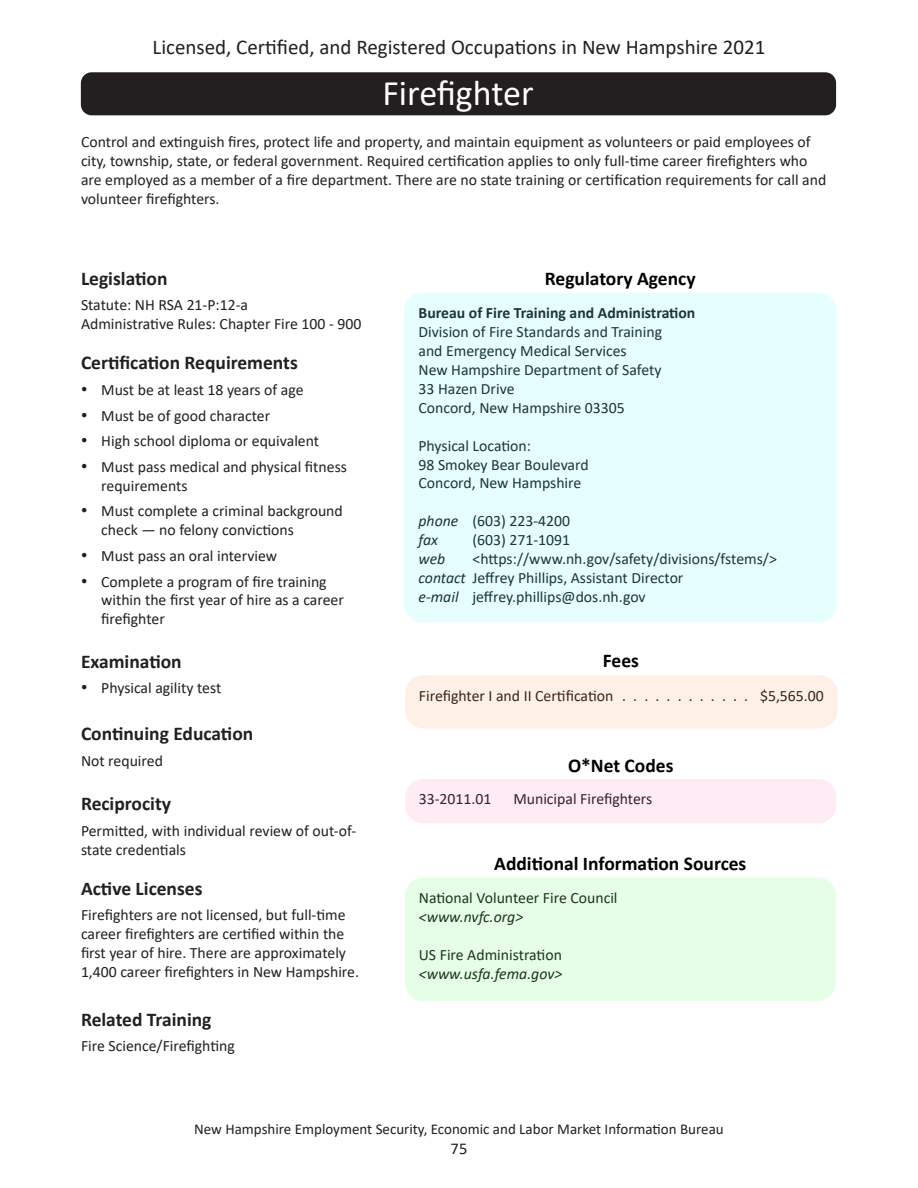
<style>
.page{position:relative;width:918px;height:1188px;background:#fff}
.page>*{position:absolute;margin:0;border:0;box-sizing:border-box;transform-origin:0 0}
.t1{font:36px "Calibri";letter-spacing:-.005em;color:#fff}
.t2{font:21px "Calibri";color:#231f20}
.t3{font:700 19.5px "Calibri";color:#231f20}
.t4{font:700 19.5px "Calibri";color:#000}
.t5{font:16.5px "Calibri";color:#231f20}
.t6{font:15.75px/18.9px "Calibri";color:#231f20}
.t7{font:italic 15.75px "Calibri";color:#231f20}
.t8{font:700 15.75px "Calibri";color:#231f20}
.t9{font:15px "Calibri";color:#231f20}
.s1{font-family:"Times New Roman";font-size:18px}
.s2{font-style:italic}
</style>
<div class="page">
<div style="left:404px;top:293px;width:433px;height:329px;background:#e6fefe;border-radius:18px"></div>
<div style="left:405px;top:877px;width:431px;height:124px;background:#e6fee6;border-radius:18px"></div>
<div style="left:405px;top:675px;width:433px;height:53px;background:#fef0e7;border-radius:18px"></div>
<div style="left:405px;top:779px;width:431px;height:44px;background:#feebf4;border-radius:18px"></div>
<div style="left:81px;top:72px;width:755px;height:43px;background:#231f20;border-radius:11px"></div>
<h2 class="t2" style="left:153px;top:32px;width:614px">Licensed, Certified, and Registered Occupations in New Hampshire 2021</h2>
<p class="t1" style="left:382px;top:68px;width:153px">Firefighter</p>
<p class="t6" style="left:81px;top:132px;width:747px">Control and extinguish fires, protect life and property, and maintain equipment as volunteers or paid employees of city, township, state, or federal government. Required certification applies to only full-time career firefighters who are employed as a member of a fire department. There are no state training or certification requirements for call and volunteer firefighters.</p>
<p class="t3" style="left:81px;top:264px;width:88px">Legislation</p>
<p class="t6" style="left:81px;top:295px;width:169px">Statute: NH RSA 21-P:12-a</p>
<p class="t6" style="left:81px;top:314px;width:282px">Administrative Rules: Chapter Fire 100 - 900</p>
<p class="t3" style="left:81px;top:349px;width:218px">Certification Requirements</p>
<p class="t6" style="left:81px;top:380px;width:224px"><span class="s1">•</span> Must be at least 18 years of age</p>
<p class="t6" style="left:81px;top:405px;width:191px"><span class="s1">•</span> Must be of good character</p>
<p class="t6" style="left:81px;top:431px;width:240px"><span class="s1">•</span> High school diploma or equivalent</p>
<p class="t6" style="left:101px;top:457px;width:247px;text-indent:-20px"><span class="s1">•</span> Must pass medical and physical fitness requirements</p>
<p class="t6" style="left:101px;top:501px;width:243px;text-indent:-20px"><span class="s1">•</span> Must complete a criminal background check — no felony convictions</p>
<p class="t6" style="left:81px;top:546px;width:198px"><span class="s1">•</span> Must pass an oral interview</p>
<p class="t6" style="left:101px;top:572px;width:244px;text-indent:-20px"><span class="s1">•</span> Complete a program of fire training within the first year of hire as a career firefighter</p>
<p class="t3" style="left:81px;top:647px;width:102px">Examination</p>
<p class="t6" style="left:81px;top:678px;width:142px"><span class="s1">•</span> Physical agility test</p>
<p class="t3" style="left:81px;top:720px;width:174px">Continuing Education</p>
<p class="t6" style="left:81px;top:750px;width:83px">Not required</p>
<p class="t3" style="left:81px;top:790px;width:92px">Reciprocity</p>
<p class="t6" style="left:81px;top:821px;width:277px">Permitted, with individual review of out-of&shy;state credentials</p>
<p class="t3" style="left:81px;top:874px;width:123px">Active Licenses</p>
<p class="t6" style="left:81px;top:905px;width:280px">Firefighters are not licensed, but full-time career firefighters are certified within the first year of hire. There are approximately 1,400 career firefighters in New Hampshire.</p>
<p class="t3" style="left:81px;top:1006px;width:132px">Related Training</p>
<p class="t6" style="left:81px;top:1036px;width:155px">Fire Science/Firefighting</p>
<p class="t4" style="left:545px;top:264px;width:152px">Regulatory Agency</p>
<p class="t8" style="left:418px;top:302px;width:278px">Bureau of Fire Training and Administration</p>
<p class="t6" style="left:418px;top:322px;width:245px">Division of Fire Standards and Training and Emergency Medical Services</p>
<p class="t6" style="left:418px;top:360px;width:245px">New Hampshire Department of Safety</p>
<p class="t6" style="left:418px;top:379px;width:98px">33 Hazen Drive</p>
<p class="t6" style="left:418px;top:398px;width:208px">Concord, New Hampshire 03305</p>
<p class="t6" style="left:418px;top:436px;width:172px">Physical Location:<br>98 Smokey Bear Boulevard<br>Concord, New Hampshire</p>
<p class="t6" style="left:418px;top:511px;width:153px"><span class="s2">phone</span> (603) 223-4200</p>
<p class="t7" style="left:418px;top:529px;width:21px">fax</p>
<p class="t6" style="left:472px;top:530px;width:99px">(603) 271-1091</p>
<p class="t7" style="left:418px;top:548px;width:28px">web</p>
<p class="t6" style="left:472px;top:549px;width:306px">&lt;https://www.nh.gov/safety/divisions/fstems/&gt;</p>
<p class="t6" style="left:418px;top:568px;width:266px"><span class="s2">contact</span> Jeffrey Phillips, Assistant Director</p>
<p class="t6" style="left:418px;top:587px;width:229px"><span class="s2">e-mail</span> jeffrey.phillips@dos.nh.gov</p>
<p class="t4" style="left:603px;top:647px;width:38px">Fees</p>
<p class="t6" style="left:419px;top:686px;width:201px">Firefighter I and II Certification .............</p>
<p class="t6" style="left:760px;top:686px;width:65px">$5,565.00</p>
<p class="t4" style="left:568px;top:751px;width:107px">O*Net Codes</p>
<p class="t6" style="left:419px;top:789px;width:74px">33-2011.01</p>
<p class="t6" style="left:513px;top:789px;width:140px">Municipal Firefighters</p>
<p class="t4" style="left:494px;top:849px;width:254px">Additional Information Sources</p>
<p class="t6" style="left:419px;top:888px;width:200px">National Volunteer Fire Council</p>
<p class="t7" style="left:419px;top:906px;width:106px">&lt;www.nvfc.org&gt;</p>
<p class="t6" style="left:419px;top:945px;width:145px">US Fire Administration</p>
<p class="t7" style="left:419px;top:962px;width:145px">&lt;www.usfa.fema.gov&gt;</p>
<p class="t9" style="left:194px;top:1119px;width:531px">New Hampshire Employment Security, Economic and Labor Market Information Bureau</p>
<p class="t5" style="left:451px;top:1137px;width:18px">75</p>
</div>
